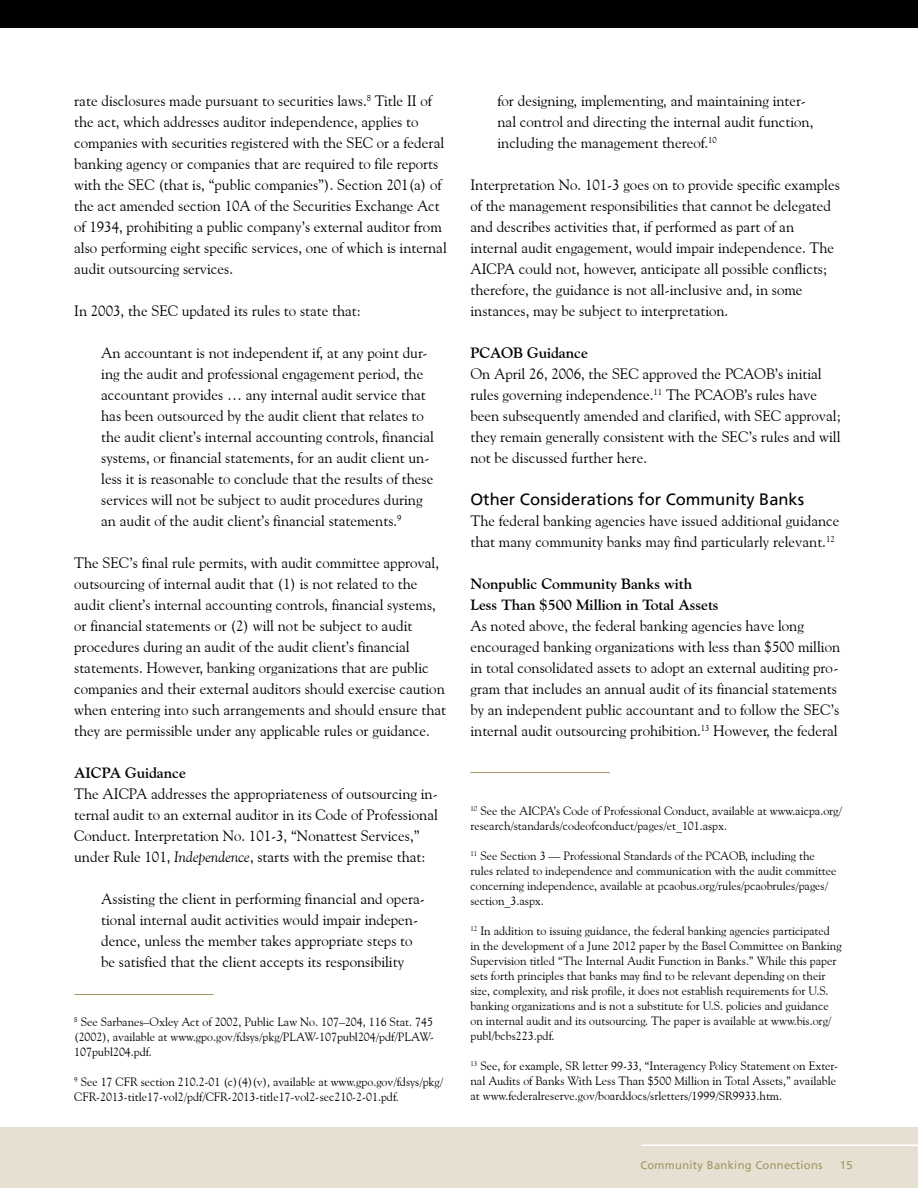
<style>
.page{position:relative;width:918px;height:1188px;background:#fff}
.page>*{position:absolute;margin:0;border:0;box-sizing:border-box;transform-origin:0 0}
.t1{font:16.5px "Frutiger LT";color:#000}
.t2{font:15px/21px "Goudy Old Style BT";color:#000}
.t3{font:700 15px/21px "Goudy Old Style BT";color:#000}
.t4{font:12px/15px "Goudy Old Style BT";color:#000}
.t5{font:11.25px "Frutiger LT";letter-spacing:.025em;color:#a39462}
.s1{font-style:italic}
</style>
<div class="page">
<div style="left:0;top:0;width:918px;height:28px;background:#000"></div>
<div style="left:0;top:1128px;width:918px;height:60px;background:#e6e0d3"></div>
<hr style="left:642px;top:1144px;width:276px;height:2px;background:#fff">
<hr style="left:74px;top:994px;width:140px;height:1px;background:#a39462">
<hr style="left:470px;top:772px;width:140px;height:1px;background:#a39462">
<p class="t2" style="left:74px;top:90px;width:374px">rate disclosures made pursuant to securities laws.<sup>8</sup> Title II of the act, which addresses auditor independence, applies to companies with securities registered with the SEC or a federal banking agency or companies that are required to file reports with the SEC (that is, “public companies”). Section 201(a) of the act amended section 10A of the Securities Exchange Act of 1934, prohibiting a public company’s external auditor from also performing eight specific services, one of which is internal audit outsourcing services.</p>
<p class="t2" style="left:74px;top:300px;width:288px">In 2003, the SEC updated its rules to state that:</p>
<p class="t2" style="left:101px;top:342px;width:334px">An accountant is not independent if, at any point dur&shy;ing the audit and professional engagement period, the accountant provides … any internal audit service that has been outsourced by the audit client that relates to the audit client’s internal accounting controls, financial systems, or financial statements, for an audit client un&shy;less it is reasonable to conclude that the results of these services will not be subject to audit procedures during an audit of the audit client’s financial statements.<sup>9</sup></p>
<p class="t2" style="left:74px;top:552px;width:373px">The SEC’s final rule permits, with audit committee approval, outsourcing of internal audit that (1) is not related to the audit client’s internal accounting controls, financial systems, or financial statements or (2) will not be subject to audit procedures during an audit of the audit client’s financial statements. However, banking organizations that are public companies and their external auditors should exercise caution when entering into such arrangements and should ensure that they are permissible under any applicable rules or guidance.</p>
<p class="t3" style="left:74px;top:762px;width:113px">AICPA Guidance</p>
<p class="t2" style="left:74px;top:783px;width:365px">The AICPA addresses the appropriateness of outsourcing in&shy;ternal audit to an external auditor in its Code of Professional Conduct. Interpretation No. 101-3, “Nonattest Services,” under Rule 101, <span class="s1">Independence</span>, starts with the premise that:</p>
<p class="t2" style="left:101px;top:888px;width:325px">Assisting the client in performing financial and opera&shy;tional internal audit activities would impair indepen&shy;dence, unless the member takes appropriate steps to be satisfied that the client accepts its responsibility</p>
<p class="t4" style="left:74px;top:1014px;width:361px;text-align:justify"><sup>8</sup> See Sarbanes–Oxley Act of 2002, Public Law No. 107–204, 116 Stat. 745 (2002), available at www.gpo.gov/fdsys/pkg/PLAW-107publ204/pdf/PLAW-107publ204.pdf.</p>
<p class="t4" style="left:74px;top:1074px;width:370px"><sup>9</sup> See 17 CFR section 210.2-01 (c)(4)(v), available at www.gpo.gov/fdsys/pkg/<br>CFR-2013-title17-vol2/pdf/CFR-2013-title17-vol2-sec210-2-01.pdf.</p>
<p class="t2" style="left:497px;top:90px;width:317px">for designing, implementing, and maintaining inter&shy;nal control and directing the internal audit function, including the management thereof.<sup>10</sup></p>
<p class="t2" style="left:470px;top:174px;width:371px">Interpretation No. 101-3 goes on to provide specific examples of the management responsibilities that cannot be delegated and describes activities that, if performed as part of an internal audit engagement, would impair independence. The AICPA could not, however, anticipate all possible conflicts; therefore, the guidance is not all-inclusive and, in some instances, may be subject to interpretation.</p>
<p class="t3" style="left:470px;top:342px;width:119px">PCAOB Guidance</p>
<p class="t2" style="left:470px;top:363px;width:372px">On April 26, 2006, the SEC approved the PCAOB’s initial rules governing independence.<sup>11</sup> The PCAOB’s rules have been subsequently amended and clarified, with SEC approval; they remain generally consistent with the SEC’s rules and will not be discussed further here.</p>
<p class="t1" style="left:470px;top:489px;width:335px">Other Considerations for Community Banks</p>
<p class="t2" style="left:470px;top:510px;width:371px">The federal banking agencies have issued additional guidance that many community banks may find particularly relevant.<sup>12</sup></p>
<p class="t3" style="left:470px;top:573px;width:250px">Nonpublic Community Banks with<br>Less Than $500 Million in Total Assets</p>
<p class="t2" style="left:470px;top:615px;width:371px">As noted above, the federal banking agencies have long encouraged banking organizations with less than $500 million in total consolidated assets to adopt an external auditing pro&shy;gram that includes an annual audit of its financial statements by an independent public accountant and to follow the SEC’s internal audit outsourcing prohibition.<sup>13</sup> However, the federal</p>
<p class="t4" style="left:470px;top:803px;width:373px"><sup>10</sup> See the AICPA’s Code of Professional Conduct, available at www.aicpa.org/ research/standards/codeofconduct/pages/et_101.aspx.</p>
<p class="t4" style="left:470px;top:848px;width:368px"><sup>11</sup> See Section 3 — Professional Standards of the PCAOB, including the rules related to independence and communication with the audit committee concerning independence, available at pcaobus.org/rules/pcaobrules/pages/ section_3.aspx.</p>
<p class="t4" style="left:470px;top:923px;width:373px"><sup>12</sup> In addition to issuing guidance, the federal banking agencies participated in the development of a June 2012 paper by the Basel Committee on Banking Supervision titled “The Internal Audit Function in Banks.” While this paper sets forth principles that banks may find to be relevant depending on their size, complexity, and risk profile, it does not establish requirements for U.S. banking organizations and is not a substitute for U.S. policies and guidance on internal audit and its outsourcing. The paper is available at www.bis.org/ publ/bcbs223.pdf.</p>
<p class="t4" style="left:470px;top:1058px;width:369px"><sup>13</sup> See, for example, SR letter 99-33, “Interagency Policy Statement on Exter&shy;nal Audits of Banks With Less Than $500 Million in Total Assets,” available at www.federalreserve.gov/boarddocs/srletters/1999/SR9933.htm.</p>
<p class="t5" style="left:640px;top:1159px;width:184px">Community Banking Connections</p>
<p class="t5" style="left:840px;top:1159px;width:14px">15</p>
</div>
